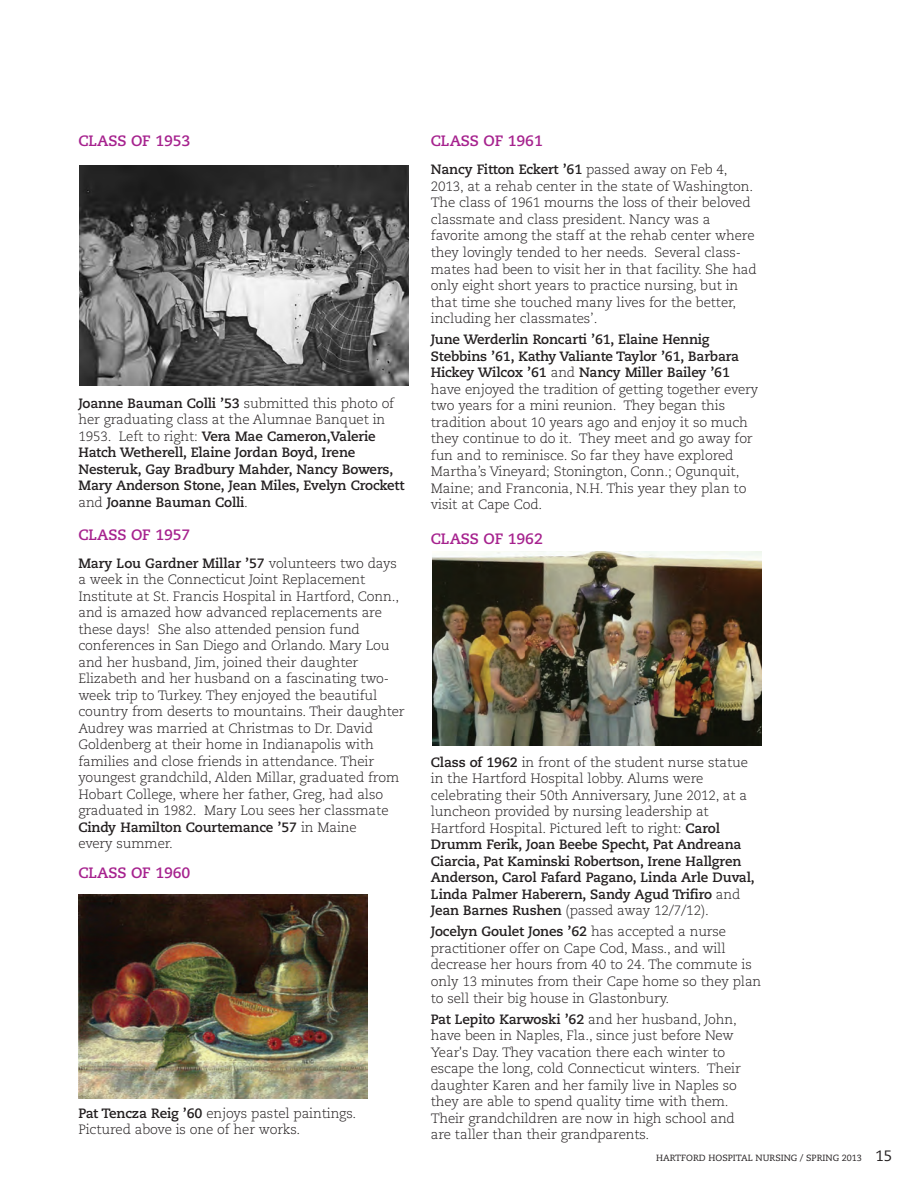
<style>
.page{position:relative;width:918px;height:1188px;background:#fff}
.page>*{position:absolute;margin:0;border:0;box-sizing:border-box;transform-origin:0 0}
.t1{font:700 15px "Caecilia";letter-spacing:-.01em;color:#a6228e}
.t2{font:300 13.5px/16.5px "Caecilia";letter-spacing:-.01em;color:#231f20}
.t3{font:700 13.5px/16.5px "Caecilia";letter-spacing:-.01em;color:#231f20}
.t4{font:9px "Caecilia";color:#231f20}
.s1{font-weight:300}
.s2{font-weight:700}
.s3{font-size:15px}
</style>
<div class="page">
<img style="left:80px;top:166px;width:329px;height:219px">
<img style="left:432px;top:551px;width:330px;height:195px">
<img style="left:78px;top:894px;width:289px;height:205px">
<p class="t1" style="left:78px;top:135px;width:114px">CLASS OF 1953</p>
<p class="t3" style="left:78px;top:396px;width:328px">Joanne Bauman Colli ’53 <span class="s1">submitted this photo of her graduating class at the Alumnae Banquet in 1953. Left to right:</span> Vera Mae Cameron,Valerie Hatch Wetherell, Elaine Jordan Boyd, Irene Nesteruk, Gay Bradbury Mahder, Nancy Bowers, Mary Anderson Stone, Jean Miles, Evelyn Crockett <span class="s1">and</span> Joanne Bauman Colli<span class="s1">.</span></p>
<p class="t1" style="left:78px;top:528px;width:114px">CLASS OF 1957</p>
<p class="t2" style="left:78px;top:556px;width:328px"><span class="s2">Mary Lou Gardner Millar ’57</span> volunteers two days a week in the Connecticut Joint Replacement Institute at St. Francis Hospital in Hartford, Conn., and is amazed how advanced replacements are these days! She also attended pension fund conferences in San Diego and Orlando. Mary Lou and her husband, Jim, joined their daughter Elizabeth and her husband on a fascinating two&shy;week trip to Turkey. They enjoyed the beautiful country from deserts to mountains. Their daughter Audrey was married at Christmas to Dr. David Goldenberg at their home in Indianapolis with families and close friends in attendance. Their youngest grandchild, Alden Millar, graduated from Hobart College, where her father, Greg, had also graduated in 1982. Mary Lou sees her classmate <span class="s2">Cindy Hamilton Courtemance ’57</span> in Maine<br>every summer.</p>
<p class="t1" style="left:78px;top:867px;width:114px">CLASS OF 1960</p>
<p class="t2" style="left:78px;top:1106px;width:279px"><span class="s2">Pat Tencza Reig ’60</span> enjoys pastel paintings.<br>Pictured above is one of her works.</p>
<p class="t1" style="left:431px;top:135px;width:114px">CLASS OF 1961</p>
<p class="t2" style="left:431px;top:163px;width:327px"><span class="s2">Nancy Fitton Eckert ’61</span> passed away on Feb 4, 2013, at a rehab center in the state of Washington.<br>The class of 1961 mourns the loss of their beloved classmate and class president. Nancy was a favorite among the staff at the rehab center where they lovingly tended to her needs. Several class&shy;mates had been to visit her in that facility. She had only eight short years to practice nursing, but in that time she touched many lives for the better, including her classmates’.</p>
<p class="t2" style="left:431px;top:332px;width:329px"><span class="s2">June Werderlin Roncarti ’61, Elaine Hennig Stebbins ’61, Kathy Valiante Taylor ’61, Barbara Hickey Wilcox ’61</span> and <span class="s2">Nancy Miller Bailey ’61 </span>have enjoyed the tradition of getting together every two years for a mini reunion. They began this tradition about 10 years ago and enjoy it so much they continue to do it. They meet and go away for fun and to reminisce. So far they have explored Martha’s Vineyard; Stonington, Conn.; Ogunquit, Maine; and Franconia, N.H. This year they plan to visit at Cape Cod.</p>
<p class="t1" style="left:431px;top:532px;width:114px">CLASS OF 1962</p>
<p class="t2" style="left:431px;top:755px;width:326px"><span class="s2">Class of 1962</span> in front of the student nurse statue in the Hartford Hospital lobby. Alums were celebrating their 50th Anniversary, June 2012, at a luncheon provided by nursing leadership at Hartford Hospital. Pictured left to right: <span class="s2">Carol Drumm Ferik, Joan Beebe Specht, Pat Andreana Ciarcia, Pat Kaminski Robertson, Irene Hallgren Anderson, Carol Fafard Pagano, Linda Arle Duval, Linda Palmer Haberern, Sandy Agud Trifiro</span> and <span class="s2">Jean Barnes Rushen</span> (passed away 12/7/12).</p>
<p class="t2" style="left:431px;top:925px;width:332px"><span class="s2">Jocelyn Goulet Jones ’62</span> has accepted a nurse practitioner offer on Cape Cod, Mass., and will decrease her hours from 40 to 24. The commute is only 13 minutes from their Cape home so they plan to sell their big house in Glastonbury.</p>
<p class="t2" style="left:431px;top:1012px;width:311px"><span class="s2">Pat Lepito Karwoski ’62</span> and her husband, John, have been in Naples, Fla., since just before New Year's Day. They vacation there each winter to escape the long, cold Connecticut winters. Their daughter Karen and her family live in Naples so they are able to spend quality time with them.<br>Their grandchildren are now in high school and are taller than their grandparents.</p>
<p class="t4" style="left:656px;top:1154px;width:238px">HARTFORD HOSPITAL NURSING / SPRING 2013 <span class="s3">15</span></p>
</div>
